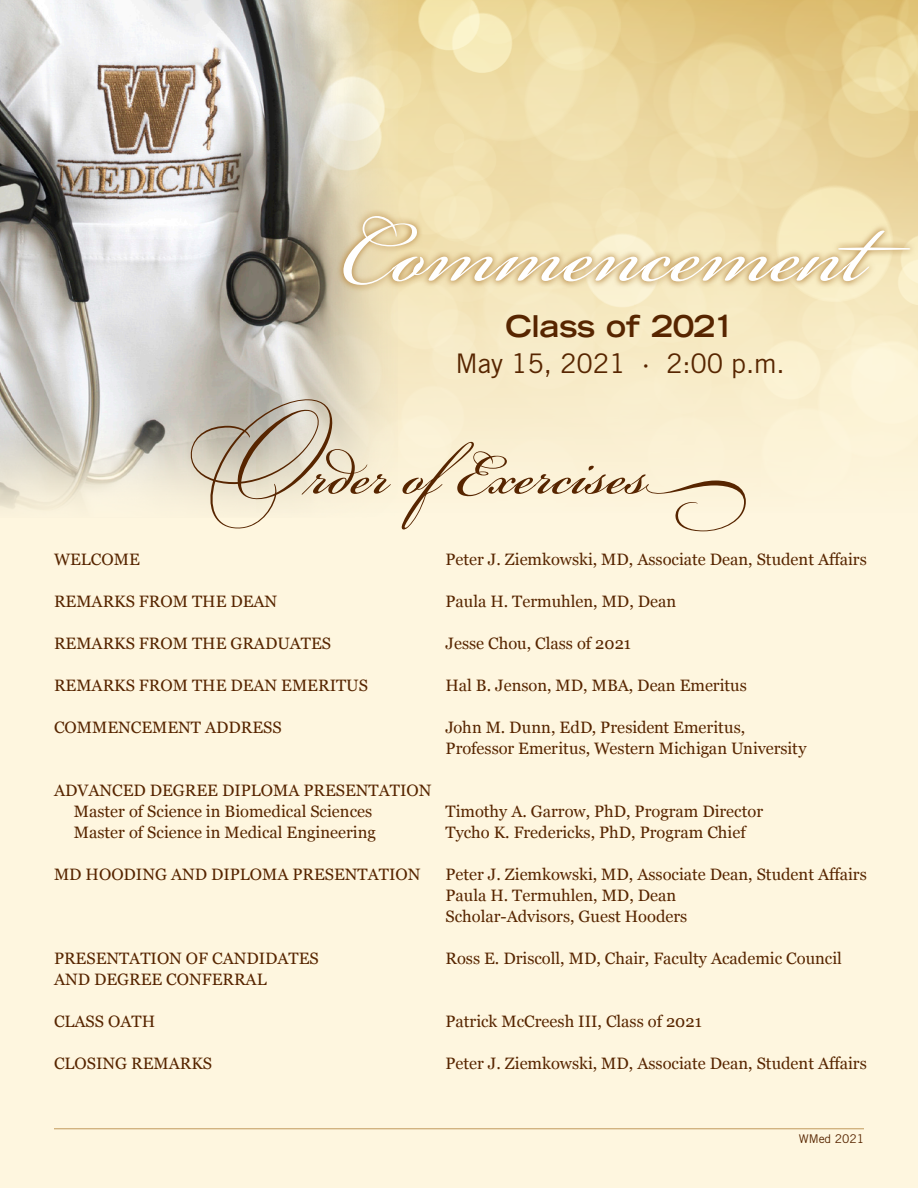
<style>
.page{position:relative;width:918px;height:1188px;background:#fef6df}
.page>*{position:absolute;margin:0;border:0;box-sizing:border-box;transform-origin:0 0}
.List_Text{font:90px "Bickham Script Pro";color:#572500}
.Date__time__location{font:700 expanded 30px "Trade Gothic LT Std";letter-spacing:-.015em;color:#572500}
.Date__time__location-2{font:27px "Trade Gothic LT Std";letter-spacing:-.005em;color:#572500}
.Program_text{font:16.5px/21px "Georgia";color:#572500}
.t1{font:12px "Trade Gothic LT Std";letter-spacing:-.005em;color:#572500}
</style>
<div class="page">
<img style="left:0;top:0;width:256px;height:509px">
<hr style="left:54px;top:1128px;width:810px;height:1px;background:#c29a5b">
<svg style="left:256px;top:0;width:662px;height:503px"></svg>
<p class="Date__time__location" style="left:505px;top:307px;width:231px">Class of 2021</p>
<p class="Date__time__location-2" style="left:455px;top:347px;width:331px">May 15, 2021 · 2:00 p.m.</p>
<p class="List_Text" style="left:180px;top:409px;width:574px">Order ofExercises-</p>
<p class="Program_text" style="left:54px;top:548px;width:87px">WELCOME</p>
<p class="Program_text" style="left:445px;top:548px;width:423px">Peter J. Ziemkowski, MD, Associate Dean, Student Affairs</p>
<p class="Program_text" style="left:54px;top:590px;width:225px">REMARKS FROM THE DEAN</p>
<p class="Program_text" style="left:445px;top:590px;width:232px">Paula H. Termuhlen, MD, Dean</p>
<p class="Program_text" style="left:54px;top:632px;width:279px">REMARKS FROM THE GRADUATES</p>
<p class="Program_text" style="left:445px;top:632px;width:187px">Jesse Chou, Class of 2021</p>
<p class="Program_text" style="left:54px;top:674px;width:316px">REMARKS FROM THE DEAN EMERITUS</p>
<p class="Program_text" style="left:445px;top:674px;width:303px">Hal B. Jenson, MD, MBA, Dean Emeritus</p>
<p class="Program_text" style="left:54px;top:716px;width:229px">COMMENCEMENT ADDRESS</p>
<p class="Program_text" style="left:445px;top:716px;width:363px">John M. Dunn, EdD, President Emeritus,<br>Professor Emeritus, Western Michigan University</p>
<p class="Program_text" style="left:54px;top:779px;width:379px">ADVANCED DEGREE DIPLOMA PRESENTATION</p>
<p class="Program_text" style="left:74px;top:800px;width:300px">Master of Science in Biomedical Sciences</p>
<p class="Program_text" style="left:445px;top:800px;width:319px">Timothy A. Garrow, PhD, Program Director</p>
<p class="Program_text" style="left:74px;top:821px;width:303px">Master of Science in Medical Engineering</p>
<p class="Program_text" style="left:445px;top:821px;width:302px">Tycho K. Fredericks, PhD, Program Chief</p>
<p class="Program_text" style="left:54px;top:863px;width:368px">MD HOODING AND DIPLOMA PRESENTATION</p>
<p class="Program_text" style="left:445px;top:863px;width:423px">Peter J. Ziemkowski, MD, Associate Dean, Student Affairs</p>
<p class="Program_text" style="left:445px;top:884px;width:232px">Paula H. Termuhlen, MD, Dean</p>
<p class="Program_text" style="left:445px;top:905px;width:243px">Scholar-Advisors, Guest Hooders</p>
<p class="Program_text" style="left:54px;top:947px;width:266px">PRESENTATION OF CANDIDATES</p>
<p class="Program_text" style="left:445px;top:947px;width:398px">Ross E. Driscoll, MD, Chair, Faculty Academic Council</p>
<p class="Program_text" style="left:54px;top:968px;width:214px">AND DEGREE CONFERRAL</p>
<p class="Program_text" style="left:54px;top:1010px;width:103px">CLASS OATH</p>
<p class="Program_text" style="left:445px;top:1010px;width:258px">Patrick McCreesh III, Class of 2021</p>
<p class="Program_text" style="left:54px;top:1052px;width:160px">CLOSING REMARKS</p>
<p class="Program_text" style="left:445px;top:1052px;width:423px">Peter J. Ziemkowski, MD, Associate Dean, Student Affairs</p>
<p class="t1" style="left:799px;top:1131px;width:67px">WMed 2021</p>
</div>
